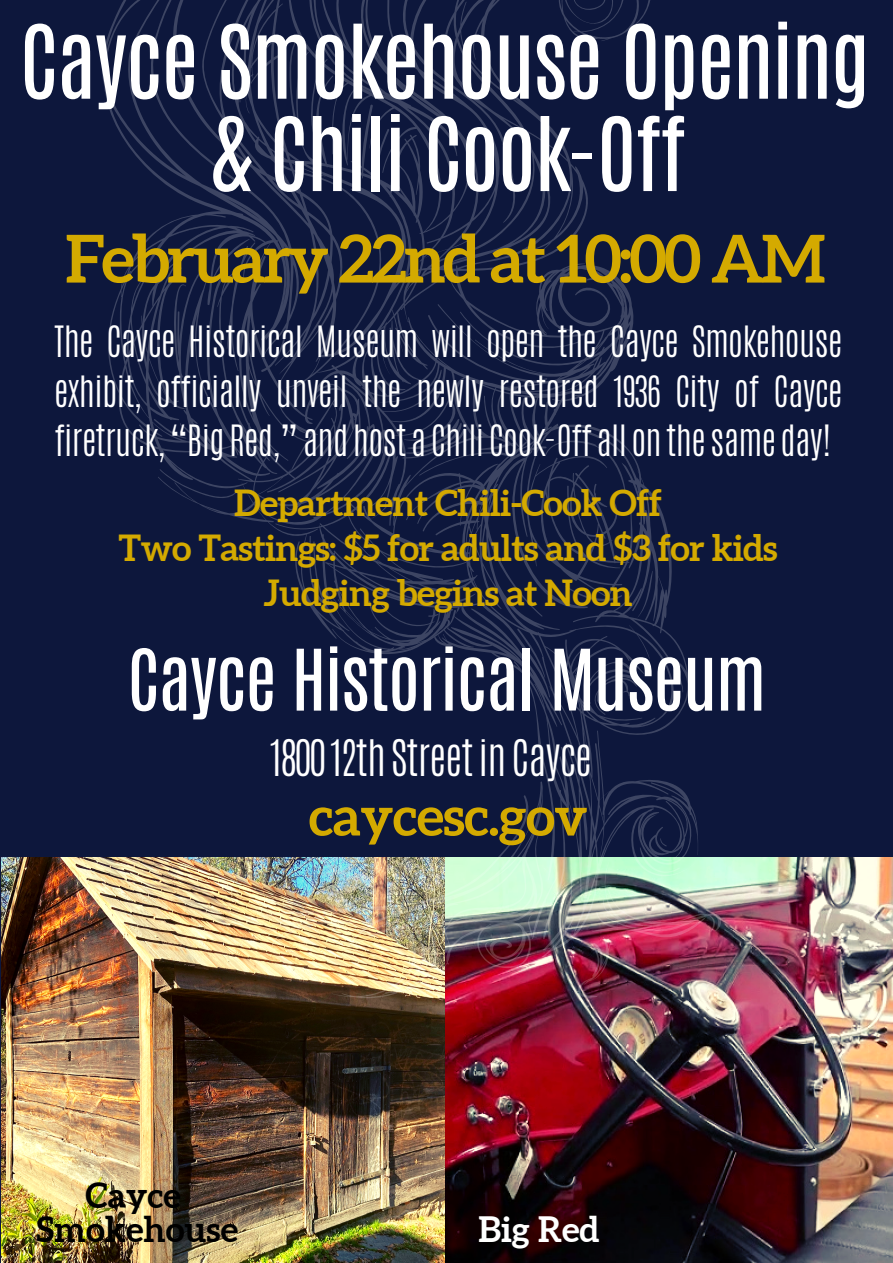
<style>
.page{position:relative;width:893px;height:1263px;background:#0d173c}
.page>*{position:absolute;margin:0;border:0;box-sizing:border-box;transform-origin:0 0}
.t1{font:86.4px/92.3px "Antonio";letter-spacing:-.02em;color:#fff;text-align:center}
.t2{font:72px "Antonio";letter-spacing:-.02em;color:#fff}
.t3{font:700 66px "Aleo";letter-spacing:-.045em;color:#d4aa00}
.t4{font:700 54px "Aleo";letter-spacing:-.01em;color:#d4aa00}
.t5{font:300 42px "Antonio";letter-spacing:-.02em;color:#fff}
.t6{font:300 36px/49.5px "Antonio";letter-spacing:-.02em;color:#fff;text-align:justify}
.t7{font:700 36px/45px "Aleo";letter-spacing:-.02em;color:#d4aa00;text-align:center}
.t8{font:700 35.03px/33.6px "Aleo";color:#000;text-align:center}
.t9{font:700 35.03px "Aleo";color:#fff}
</style>
<div class="page">
<img style="left:1px;top:857px;width:444px;height:406px">
<img style="left:445px;top:857px;width:448px;height:406px">
<svg style="left:102px;top:0;width:587px;height:957px"></svg>
<svg style="left:227px;top:242px;width:29px;height:129px"></svg>
<svg style="left:535px;top:263px;width:94px;height:74px"></svg>
<svg style="left:637px;top:571px;width:16px;height:46px"></svg>
<svg style="left:434px;top:606px;width:136px;height:175px"></svg>
<img style="left:246px;top:781px;width:278px;height:218px">
<img style="left:524px;top:742px;width:199px;height:257px">
<h1 class="t1" style="left:20px;top:16px;width:851px">Cayce Smokehouse Opening &amp; Chili Cook-Off</h1>
<h3 class="t3" style="left:65px;top:221px;width:762px">February 22nd at 10:00 AM</h3>
<p class="t6" style="left:54px;top:317px;width:790px">The Cayce Historical Museum will open the Cayce Smokehouse exhibit, officially unveil the newly restored 1936 City of Cayce firetruck,“Big Red,”and host a Chili Cook-Off all on thesame day!</p>
<p class="t7" style="left:119px;top:480px;width:660px">Department Chili-Cook Off<br>Two Tastings: $5 for adults and $3 for kids<br>Judging begins at Noon</p>
<h2 class="t2" style="left:127px;top:628px;width:640px">Cayce Historical Museum</h2>
<p class="t5" style="left:270px;top:728px;width:323px">180012th Streetin Cayce</p>
<h3 class="t4" style="left:309px;top:785px;width:280px">caycesc.gov</h3>
<p class="t8" style="left:37px;top:1178px;width:203px">Cayce<br>Smokehouse</p>
<p class="t9" style="left:478px;top:1209px;width:122px">Big Red</p>
</div>
